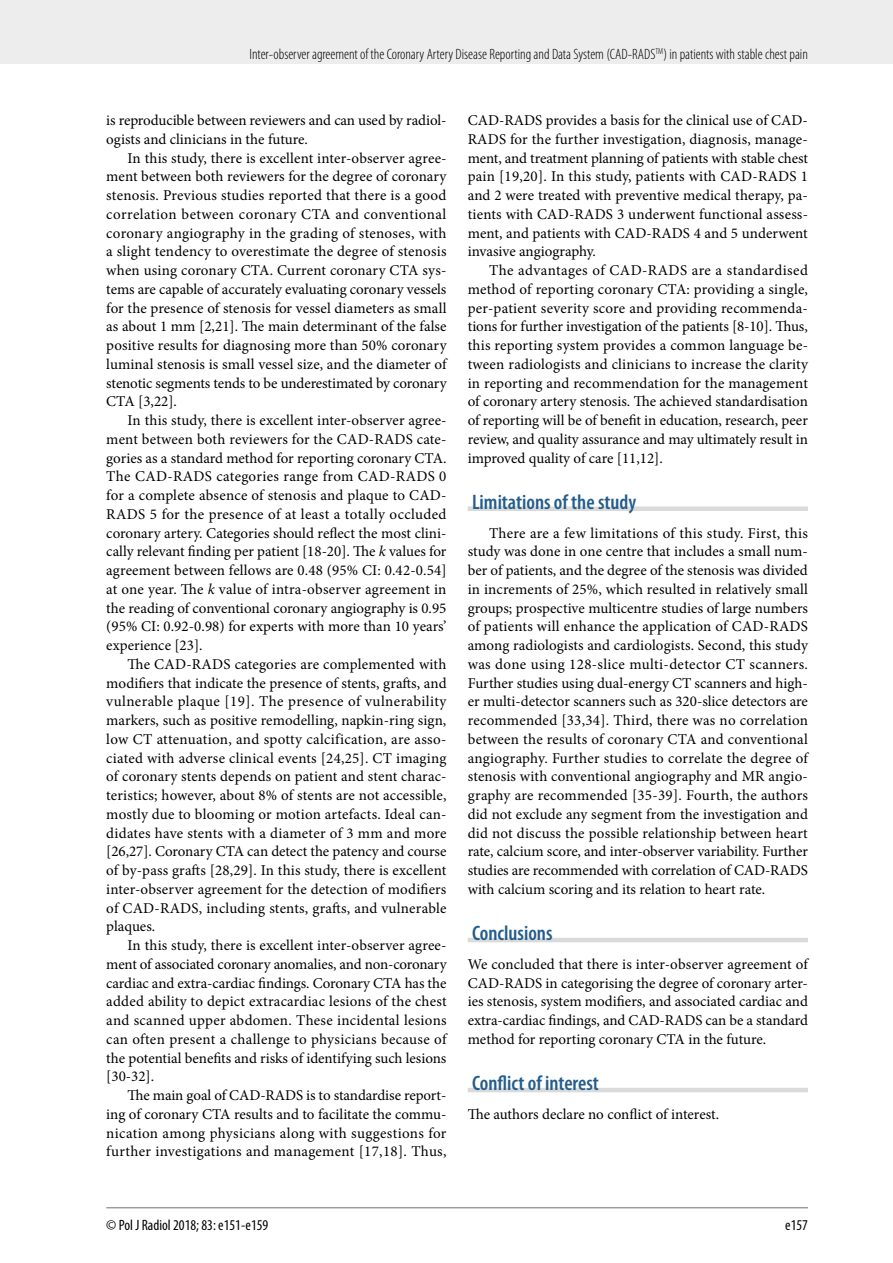
<style>
.page{position:relative;width:893px;height:1263px;background:#fff}
.page>*{position:absolute;margin:0;border:0;box-sizing:border-box;transform-origin:0 0}
.t1{font:600 condensed 21px "Myriad Pro";color:#245d8c}
.t2{font:15px/18.8px "Minion Pro";color:#000;text-align:justify}
.t3{font:300 condensed 15px "Myriad Pro";color:#000}
.t4{font:condensed 15px "Myriad Pro";color:#000}
.s1{font-style:italic}
</style>
<div class="page">
<div style="left:0;top:0;width:893px;height:64px;background:#ededed"></div>
<hr style="left:106px;top:1207px;width:702px;height:1px;background:#9d9d9c">
<div style="left:468px;top:506px;width:340px;height:5px;background:#dadada"></div>
<hr style="left:468px;top:938px;width:340px;height:4px;background:#dadada">
<hr style="left:468px;top:1088px;width:340px;height:4px;background:#dadada">
<p class="t3" style="left:250px;top:45px;width:560px">Inter-observer agreement of the Coronary Artery Disease Reporting and Data System (CAD-RADS<sup>TM</sup>) in patients with stable chest pain</p>
<p class="t2" style="left:106px;top:111px;width:342px">is reproducible between reviewers and can used by radiol&shy;ogists and clinicians in the future.</p>
<p class="t2" style="left:106px;top:148px;width:342px;text-indent:21px">In this study, there is excellent inter-observer agree&shy;ment between both reviewers for the degree of coronary stenosis. Previous studies reported that there is a good correlation between coronary CTA and conventional coronary angiography in the grading of stenoses, with a slight tendency to overestimate the degree of stenosis when using coronary CTA. Current coronary CTA sys&shy;tems are capable of accurately evaluating coronary vessels for the presence of stenosis for vessel diameters as small as about 1 mm [2,21]. The main determinant of the false positive results for diagnosing more than 50% coronary luminal stenosis is small vessel size, and the diameter of stenotic segments tends to be underestimated by coronary CTA [3,22].</p>
<p class="t2" style="left:106px;top:411px;width:342px;text-indent:21px">In this study, there is excellent inter-observer agree&shy;ment between both reviewers for the CAD-RADS cate&shy;gories as a standard method for reporting coronary CTA.<br>The CAD-RADS categories range from CAD-RADS 0 for a complete absence of stenosis and plaque to CAD-RADS 5 for the presence of at least a totally occluded coronary artery. Categories should reflect the most clini&shy;cally relevant finding per patient [18-20]. The <span class="s1">k</span> values for agreement between fellows are 0.48 (95% CI: 0.42-0.54] at one year. The <span class="s1">k</span> value of intra-observer agreement in the reading of conventional coronary angiography is 0.95 (95% CI: 0.92-0.98) for experts with more than 10 years’ experience [23].</p>
<p class="t2" style="left:106px;top:655px;width:342px;text-indent:21px">The CAD-RADS categories are complemented with modifiers that indicate the presence of stents, grafts, and vulnerable plaque [19]. The presence of vulnerability markers, such as positive remodelling, napkin-ring sign, low CT attenuation, and spotty calcification, are asso&shy;ciated with adverse clinical events [24,25]. CT imaging of coronary stents depends on patient and stent charac&shy;teristics; however, about 8% of stents are not accessible, mostly due to blooming or motion artefacts. Ideal can&shy;didates have stents with a diameter of 3 mm and more [26,27]. Coronary CTA can detect the patency and course of by-pass grafts [28,29]. In this study, there is excellent inter-observer agreement for the detection of modifiers of CAD-RADS, including stents, grafts, and vulnerable plaques.</p>
<p class="t2" style="left:106px;top:936px;width:342px;text-indent:21px">In this study, there is excellent inter-observer agree&shy;ment of associated coronary anomalies, and non-coronary cardiac and extra-cardiac findings. Coronary CTA has the added ability to depict extracardiac lesions of the chest and scanned upper abdomen. These incidental lesions can often present a challenge to physicians because of the potential benefits and risks of identifying such lesions [30-32].</p>
<p class="t2" style="left:106px;top:1086px;width:342px;text-indent:21px">The main goal of CAD-RADS is to standardise report&shy;ing of coronary CTA results and to facilitate the commu&shy;nication among physicians along with suggestions for further investigations and management [17,18]. Thus,</p>
<p class="t2" style="left:468px;top:111px;width:342px">CAD-RADS provides a basis for the clinical use of CAD-RADS for the further investigation, diagnosis, manage&shy;ment, and treatment planning of patients with stable chest pain [19,20]. In this study, patients with CAD-RADS 1 and 2 were treated with preventive medical therapy, pa&shy;tients with CAD-RADS 3 underwent functional assess&shy;ment, and patients with CAD-RADS 4 and 5 underwent invasive angiography.</p>
<p class="t2" style="left:468px;top:261px;width:342px;text-indent:21px">The advantages of CAD-RADS are a standardised method of reporting coronary CTA: providing a single, per-patient severity score and providing recommenda&shy;tions for further investigation of the patients [8-10]. Thus, this reporting system provides a common language be&shy;tween radiologists and clinicians to increase the clarity in reporting and recommendation for the management of coronary artery stenosis. The achieved standardisation of reporting will be of benefit in education, research, peer review, and quality assurance and may ultimately result in improved quality of care [11,12].</p>
<h1 class="t1" style="left:472px;top:489px;width:166px">Limitations of the study</h1>
<p class="t2" style="left:468px;top:523px;width:342px;text-align:left;text-indent:21px">There are a few limitations of this study. First, this study was done in one centre that includes a small num&shy;ber of patients, and the degree of the stenosis was divided in increments of 25%, which resulted in relatively small groups; prospective multicentre studies of large numbers of patients will enhance the application of CAD-RADS among radiologists and cardiologists. Second, this study was done using 128-slice multi-detector CT scanners.<br>Further studies using dual-energy CT scanners and high&shy;er multi-detector scanners such as 320-slice detectors are recommended [33,34]. Third, there was no correlation between the results of coronary CTA and conventional angiography. Further studies to correlate the degree of stenosis with conventional angiography and MR angio&shy;graphy are recommended [35-39]. Fourth, the authors did not exclude any segment from the investigation and did not discuss the possible relationship between heart rate, calcium score, and inter-observer variability. Further studies are recommended with correlation of CAD-RADS with calcium scoring and its relation to heart rate.</p>
<h1 class="t1" style="left:472px;top:920px;width:82px">Conclusions</h1>
<p class="t2" style="left:468px;top:955px;width:342px">We concluded that there is inter-observer agreement of CAD-RADS in categorising the degree of coronary arter&shy;ies stenosis, system modifiers, and associated cardiac and extra-cardiac findings, and CAD-RADS can be a standard method for reporting coronary CTA in the future.</p>
<h1 class="t1" style="left:472px;top:1070px;width:128px">Conflict of interest</h1>
<p class="t2" style="left:468px;top:1105px;width:253px">The authors declare no conflict of interest.</p>
<p class="t4" style="left:106px;top:1216px;width:164px">© Pol J Radiol 2018; 83: e151-e159</p>
<p class="t4" style="left:785px;top:1216px;width:24px">e157</p>
</div>
